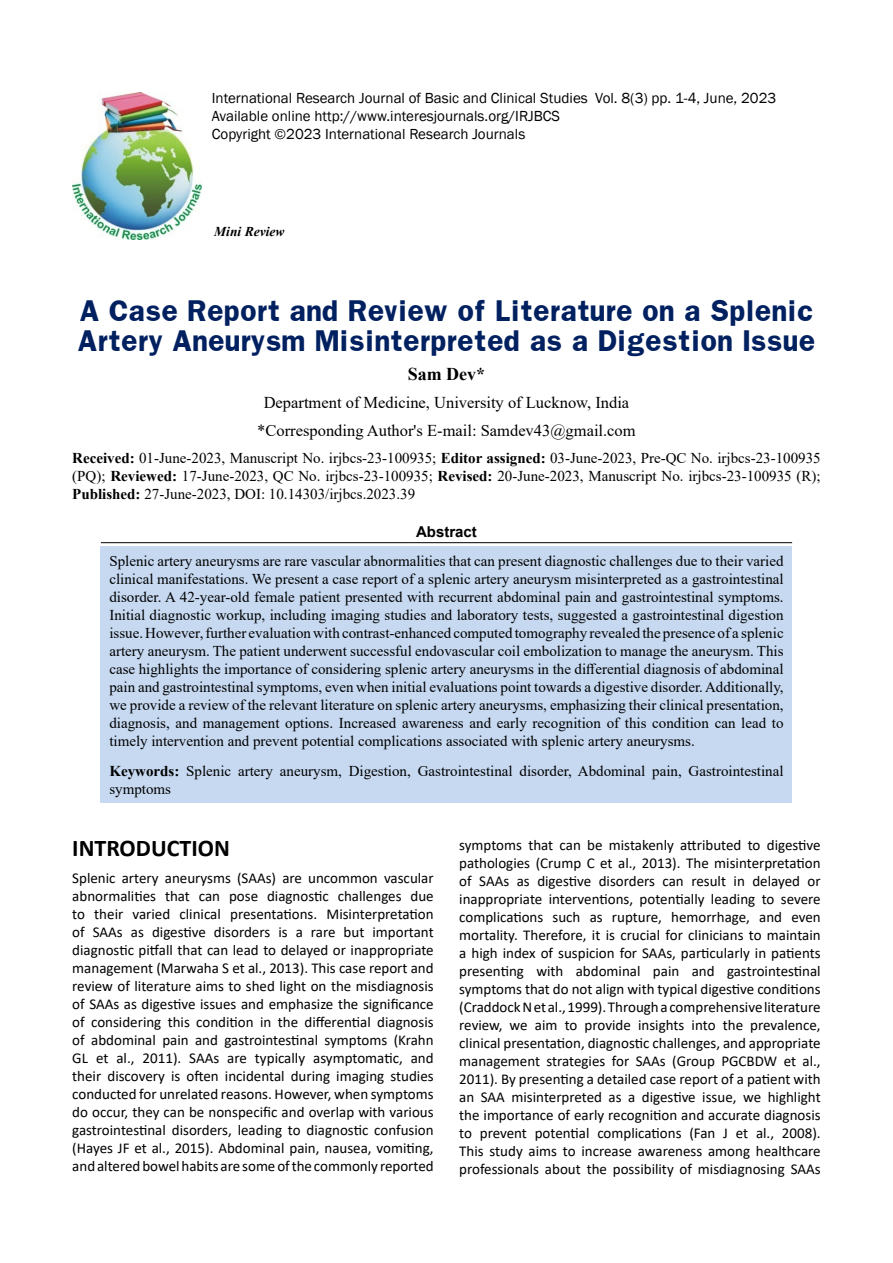
<style>
.page{position:relative;width:893px;height:1263px;background:#fff}
.page>*{position:absolute;margin:0;border:0;box-sizing:border-box;transform-origin:0 0}
.t1{font:700 25.5px/30px "Franklin";color:#002060}
.t2{font:700 24px "Calibri";color:#000}
.t3{font:700 18px "Times New Roman";color:#000}
.t4{font:16.5px/28.3px "Times New Roman";color:#000;text-align:center}
.t5{font:15px/18px "Calibri";color:#000;text-align:justify}
.t6{font:15px/18px "Times New Roman";color:#000;text-align:justify}
.t7{font:15px/18px "Franklin Gothic";color:#000}
.t8{font:700 15px "Arial";color:#000}
.t9{font:italic 700 13.5px "Times New Roman";color:#000101}
.s1{font-weight:700}
</style>
<div class="page">
<img style="left:72px;top:93px;width:129px;height:147px">
<hr style="left:101px;top:542px;width:691px;height:1px;background:#000">
<div style="left:101px;top:547px;width:691px;height:256px;background:#c6d9f1"></div>
<p class="t7" style="left:212px;top:90px;width:566px">International Research Journal of Basic and Clinical Studies Vol. 8(3) pp. 1-4, June, 2023<br>Available online http://www.interesjournals.org/IRJBCS<br>Copyright ©2023 International Research Journals</p>
<p class="t9" style="left:214px;top:222px;width:72px">Mini Review</p>
<h1 class="t1" style="left:78px;top:296px;width:739px">A Case Report and Review of Literature on a Splenic<br>Artery Aneurysm Misinterpreted as a Digestion Issue</h1>
<p class="t3" style="left:408px;top:361px;width:79px">Sam Dev*</p>
<p class="t4" style="left:257px;top:388px;width:380px">Department of Medicine, University of Lucknow, India *Corresponding Author's E-mail: Samdev43@gmail.com</p>
<p class="t6" style="left:72px;top:448px;width:750px"><span class="s1">Received:</span> 01-June-2023, Manuscript No. irjbcs-23-100935; <span class="s1">Editor assigned:</span> 03-June-2023, Pre-QC No. irjbcs-23-100935 (PQ); <span class="s1">Reviewed:</span> 17-June-2023, QC No. irjbcs-23-100935; <span class="s1">Revised:</span> 20-June-2023, Manuscript No. irjbcs-23-100935 (R); <span class="s1">Published:</span> 27-June-2023, DOI: 10.14303/irjbcs.2023.39</p>
<p class="t8" style="left:416px;top:521px;width:62px">Abstract</p>
<p class="t6" style="left:109px;top:551px;width:676px">Splenic artery aneurysms are rare vascular abnormalities that can present diagnostic challenges due to their varied clinical manifestations. We present a case report of a splenic artery aneurysm misinterpreted as a gastrointestinal disorder. A 42-year-old female patient presented with recurrent abdominal pain and gastrointestinal symptoms.<br>Initial diagnostic workup, including imaging studies and laboratory tests, suggested a gastrointestinal digestion issue. However, further evaluation with contrast-enhanced computed tomography revealed the presence of a splenic artery aneurysm. The patient underwent successful endovascular coil embolization to manage the aneurysm. This case highlights the importance of considering splenic artery aneurysms in the differential diagnosis of abdominal pain and gastrointestinal symptoms, even when initial evaluations point towards a digestive disorder. Additionally, we provide a review of the relevant literature on splenic artery aneurysms, emphasizing their clinical presentation, diagnosis, and management options. Increased awareness and early recognition of this condition can lead to timely intervention and prevent potential complications associated with splenic artery aneurysms.</p>
<p class="t6" style="left:109px;top:762px;width:676px"><span class="s1">Keywords:</span> Splenic artery aneurysm, Digestion, Gastrointestinal disorder, Abdominal pain, Gastrointestinal symptoms</p>
<h2 class="t2" style="left:72px;top:831px;width:159px">INTRODUCTION</h2>
<p class="t5" style="left:72px;top:868px;width:363px">Splenic artery aneurysms (SAAs) are uncommon vascular abnormalities that can pose diagnostic challenges due to their varied clinical presentations. Misinterpretation of SAAs as digestive disorders is a rare but important diagnostic pitfall that can lead to delayed or inappropriate management (Marwaha S et al., 2013). This case report and review of literature aims to shed light on the misdiagnosis of SAAs as digestive issues and emphasize the significance of considering this condition in the differential diagnosis of abdominal pain and gastrointestinal symptoms (Krahn GL et al., 2011). SAAs are typically asymptomatic, and their discovery is often incidental during imaging studies conducted for unrelated reasons. However, when symptoms do occur, they can be nonspecific and overlap with various gastrointestinal disorders, leading to diagnostic confusion (Hayes JF et al., 2015). Abdominal pain, nausea, vomiting, and altered bowel habits are some of the commonly reported</p>
<p class="t5" style="left:459px;top:835px;width:363px">symptoms that can be mistakenly attributed to digestive pathologies (Crump C et al., 2013). The misinterpretation of SAAs as digestive disorders can result in delayed or inappropriate interventions, potentially leading to severe complications such as rupture, hemorrhage, and even mortality. Therefore, it is crucial for clinicians to maintain a high index of suspicion for SAAs, particularly in patients presenting with abdominal pain and gastrointestinal symptoms that do not align with typical digestive conditions (Craddock N et al., 1999). Through a comprehensive literature review, we aim to provide insights into the prevalence, clinical presentation, diagnostic challenges, and appropriate management strategies for SAAs (Group PGCBDW et al., 2011). By presenting a detailed case report of a patient with an SAA misinterpreted as a digestive issue, we highlight the importance of early recognition and accurate diagnosis to prevent potential complications (Fan J et al., 2008).<br>This study aims to increase awareness among healthcare professionals about the possibility of misdiagnosing SAAs</p>
</div>
